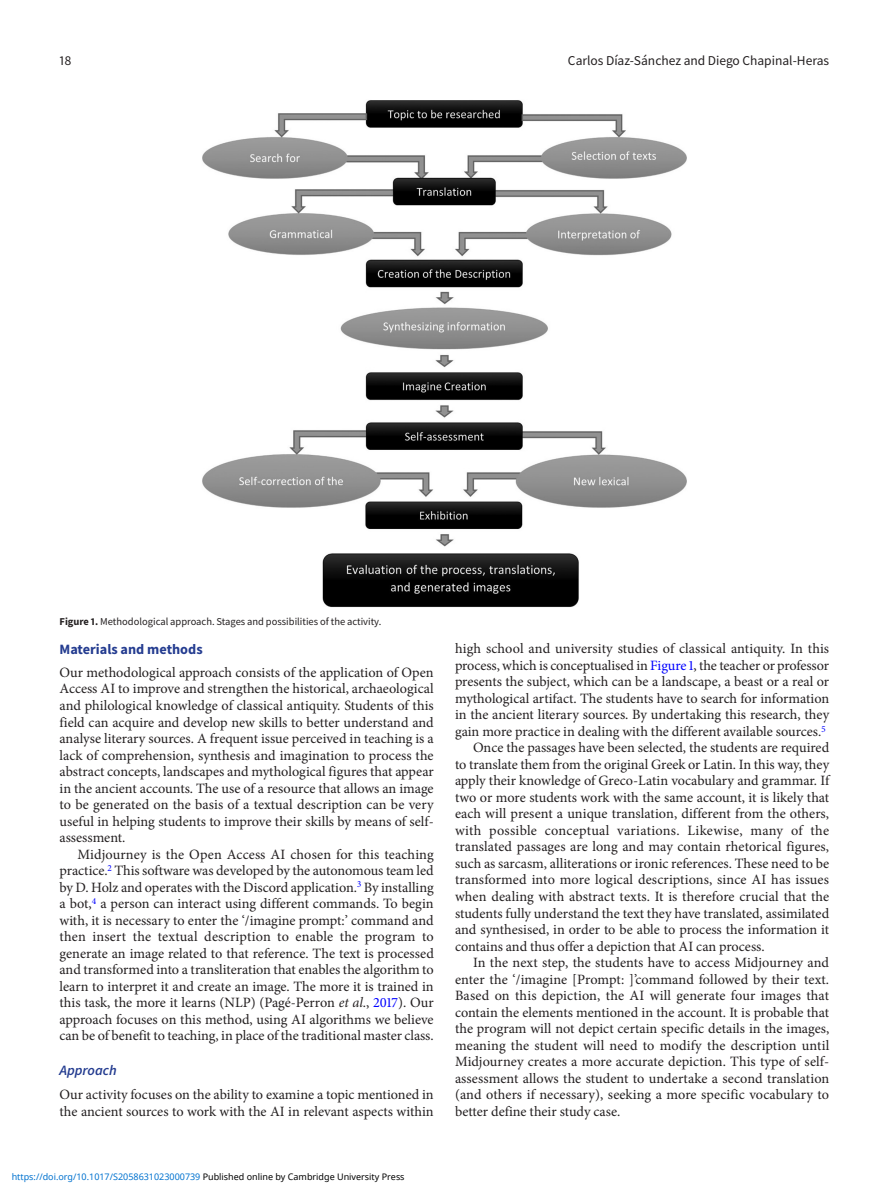
<style>
.page{position:relative;width:893px;height:1191px;background:#fff}
.page>*{position:absolute;margin:0;border:0;box-sizing:border-box;transform-origin:0 0}
.t1{font:14.25px/16.5px "Minion Pro";color:#231f20;text-align:justify}
.t2{font:14.25px "Minion Pro";letter-spacing:.02em;color:#231f20}
.t3{font:700 14.25px "Source Sans Pro";color:#243c90}
.t4{font:italic 600 14.25px "Source Sans Pro";color:#243c90}
.t5{font:13.5px "Source Sans Pro";color:#231f20}
.t6{font:10.5px "Source Sans Pro";color:#231f20}
.t7{font:9px "Noto Sans";color:#0172cf}
.s1{font-weight:700}
.s2{font-style:italic}
.s3{color:#00f}
.s4{color:#000}
</style>
<div class="page">
<img style="left:202px;top:100px;width:485px;height:507px">
<p class="t5" style="left:60px;top:51px;width:14px">18</p>
<p class="t5" style="left:568px;top:51px;width:263px">Carlos Díaz-Sánchez and Diego Chapinal-Heras</p>
<p class="t6" style="left:60px;top:615px;width:323px"><span class="s1">Figure 1.</span> Methodological approach. Stages and possibilities of the activity.</p>
<p class="t3" style="left:60px;top:639px;width:145px">Materials and methods</p>
<p class="t1" style="left:60px;top:664px;width:376px">Our methodological approach consists of the application of Open Access AI to improve and strengthen the historical, archaeological and philological knowledge of classical antiquity. Students of this field can acquire and develop new skills to better understand and analyse literary sources. A frequent issue perceived in teaching is a lack of comprehension, synthesis and imagination to process the abstract concepts, landscapes and mythological figures that appear in the ancient accounts. The use of a resource that allows an image to be generated on the basis of a textual description can be very useful in helping students to improve their skills by means of self&shy;assessment.</p>
<p class="t1" style="left:60px;top:846px;width:376px;text-indent:18px">Midjourney is the Open Access AI chosen for this teaching practice.<sup>2</sup> This software was developed by the autonomous team led by D. Holz and operates with the Discord application.<sup>3</sup> By installing a bot,<sup>4</sup> a person can interact using different commands. To begin with, it is necessary to enter the ‘/imagine prompt:’ command and then insert the textual description to enable the program to generate an image related to that reference. The text is processed and transformed into a transliteration that enables the algorithm to learn to interpret it and create an image. The more it is trained in this task, the more it learns (NLP) (Pagé-Perron <span class="s2">et al</span>., <span class="s3">2017</span>). Our approach focuses on this method, using AI algorithms we believe can be of benefit to teaching, in place of the traditional master class.</p>
<p class="t4" style="left:60px;top:1060px;width:59px">Approach</p>
<p class="t1" style="left:60px;top:1086px;width:376px">Our activity focuses on the ability to examine a topic mentioned in the ancient sources to work with the AI in relevant aspects within</p>
<p class="t1" style="left:455px;top:640px;width:376px">high school and university studies of classical antiquity. In this</p>
<p class="t1" style="left:455px;top:657px;width:376px">process, which is conceptualised in <span class="s3">Figure 1</span>, the teacher or professor</p>
<p class="t1" style="left:455px;top:673px;width:376px">presents the subject, which can be a landscape, a beast or a real or</p>
<p class="t1" style="left:455px;top:690px;width:376px">mythological artifact. The students have to search for information</p>
<p class="t1" style="left:455px;top:706px;width:376px">in the ancient literary sources. By undertaking this research, they</p>
<p class="t1" style="left:455px;top:723px;width:372px">gain more practice in dealing with the different available sources.<sup>5</sup></p>
<p class="t1" style="left:473px;top:739px;width:358px">Once the passages have been selected, the students are required</p>
<p class="t1" style="left:455px;top:756px;width:376px">to translate them from the original Greek or Latin. In this way, they</p>
<p class="t1" style="left:455px;top:772px;width:376px">apply their knowledge of Greco-Latin vocabulary and grammar. If</p>
<p class="t1" style="left:455px;top:789px;width:376px">two or more students work with the same account, it is likely that</p>
<p class="t1" style="left:455px;top:805px;width:376px">each will present a unique translation, different from the others,</p>
<p class="t2" style="left:455px;top:821px;width:376px">with possible conceptual variations. Likewise, many of the</p>
<p class="t1" style="left:455px;top:838px;width:376px">translated passages are long and may contain rhetorical figures,</p>
<p class="t1" style="left:455px;top:855px;width:376px">such as sarcasm, alliterations or ironic references. These need to be</p>
<p class="t1" style="left:455px;top:871px;width:376px">transformed into more logical descriptions, since AI has issues</p>
<p class="t1" style="left:455px;top:888px;width:376px">when dealing with abstract texts. It is therefore crucial that the</p>
<p class="t1" style="left:455px;top:904px;width:376px">students fully understand the text they have translated, assimilated</p>
<p class="t1" style="left:455px;top:921px;width:376px">and synthesised, in order to be able to process the information it</p>
<p class="t1" style="left:455px;top:937px;width:311px">contains and thus offer a depiction that AI can process.</p>
<p class="t1" style="left:473px;top:954px;width:358px">In the next step, the students have to access Midjourney and</p>
<p class="t1" style="left:455px;top:970px;width:376px">enter the ‘/imagine [Prompt: ]’command followed by their text.</p>
<p class="t1" style="left:455px;top:987px;width:376px">Based on this depiction, the AI will generate four images that</p>
<p class="t1" style="left:455px;top:1003px;width:376px">contain the elements mentioned in the account. It is probable that</p>
<p class="t1" style="left:455px;top:1020px;width:376px">the program will not depict certain specific details in the images,</p>
<p class="t1" style="left:455px;top:1036px;width:376px">meaning the student will need to modify the description until</p>
<p class="t1" style="left:455px;top:1053px;width:376px">Midjourney creates a more accurate depiction. This type of self-</p>
<p class="t1" style="left:455px;top:1069px;width:376px">assessment allows the student to undertake a second translation</p>
<p class="t1" style="left:455px;top:1086px;width:376px">(and others if necessary), seeking a more specific vocabulary to</p>
<p class="t1" style="left:455px;top:1102px;width:167px">better define their study case.</p>
<p class="t7" style="left:12px;top:1170px;width:394px">https://doi.org/10.1017/S2058631023000739 <span class="s4">Published online by Cambridge University Press</span></p>
</div>
